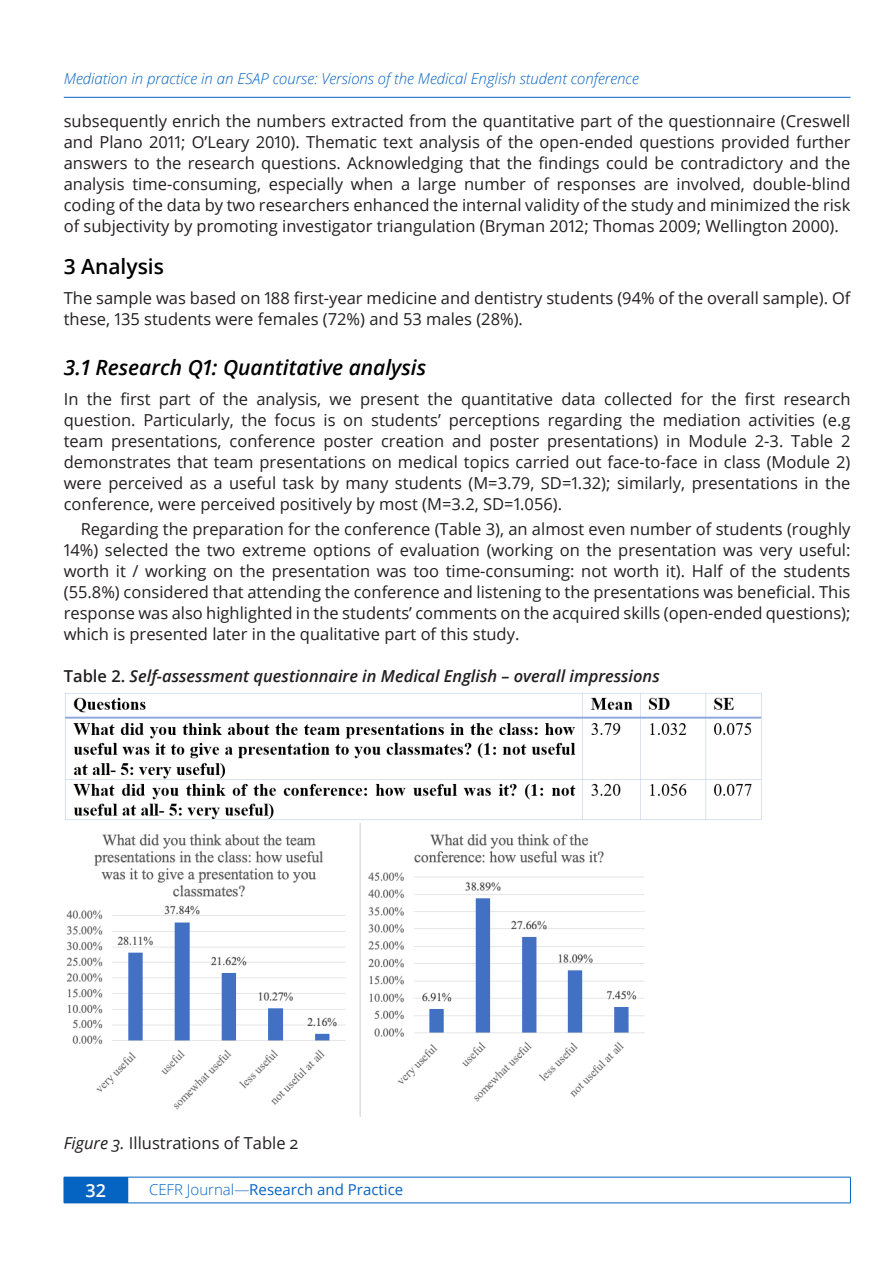
<style>
.page{position:relative;width:893px;height:1263px;background:#fff}
.page>*{position:absolute;margin:0;border:0;box-sizing:border-box;transform-origin:0 0}
.Header_2{font:italic 600 21px "Open Sans";color:#000}
.Header_1{font:600 21px "Open Sans";color:#000}
.t1{font:600 18px "Open Sans";color:#fff}
.Text_-_Indent{font:16.5px/21px "Open Sans";color:#231f20;text-align:justify}
.Text{font:16.5px/21px "Open Sans";color:#231f20}
.Header_-_Table{font:italic 600 16.5px "Open Sans";color:#231f20}
.Header_-_Figure{font:16.5px "Open Sans";color:#231f20}
.t2{font:italic 300 15px "Open Sans";color:#0563c1}
.t3{font:15px "Open Sans";color:#0563c1}
.s1{font-style:normal}
.s2{font-style:italic}
.s3{font-weight:300}
</style>
<div class="page">
<div style="left:64px;top:1177px;width:64px;height:26px;background:#0563c1"></div>
<hr style="left:128px;top:1177px;width:723px;height:1px;background:#0563c1">
<svg style="left:850px;top:1177px;width:1px;height:25px"></svg>
<hr style="left:128px;top:1202px;width:723px;height:1px;background:#0563c1">
<hr style="left:64px;top:97px;width:786px;height:1px;background:#0563c1">
<img style="left:65px;top:693px;width:697px;height:127px">
<img style="left:66px;top:824px;width:579px;height:292px">
<p class="t2" style="left:64px;top:68px;width:577px">Mediation in practice in an ESAP course: Versions of the Medical English student conference</p>
<p class="Text_-_Indent" style="left:64px;top:111px;width:788px">subsequently enrich the numbers extracted from the quantitative part of the questionnaire (Creswell and Plano 2011; O’Leary 2010). Thematic text analysis of the open-ended questions provided further answers to the research questions. Acknowledging that the findings could be contradictory and the analysis time-consuming, especially when a large number of responses are involved, double-blind coding of the data by two researchers enhanced the internal validity of the study and minimized the risk of subjectivity by promoting investigator triangulation (Bryman 2012; Thomas 2009; Wellington 2000).</p>
<p class="Header_1" style="left:64px;top:252px;width:102px">3 Analysis</p>
<p class="Text" style="left:64px;top:287px;width:788px">The sample was based on 188 first-year medicine and dentistry students (94% of the overall sample). Of these, 135 students were females (72%) and 53 males (28%).</p>
<p class="Header_2" style="left:64px;top:353px;width:364px">3.1 Research Q1: Quantitative analysis</p>
<p class="Text" style="left:64px;top:388px;width:788px;text-align:justify">In the first part of the analysis, we present the quantitative data collected for the first research question. Particularly, the focus is on students’ perceptions regarding the mediation activities (e.g team presentations, conference poster creation and poster presentations) in Module 2-3. Table 2 demonstrates that team presentations on medical topics carried out face-to-face in class (Module 2) were perceived as a useful task by many students (M=3.79, SD=1.32); similarly, presentations in the conference, were perceived positively by most (M=3.2, SD=1.056).</p>
<p class="Text_-_Indent" style="left:64px;top:518px;width:788px;text-indent:17px">Regarding the preparation for the conference (Table 3), an almost even number of students (roughly 14%) selected the two extreme options of evaluation (working on the presentation was very useful: worth it / working on the presentation was too time-consuming: not worth it). Half of the students (55.8%) considered that attending the conference and listening to the presentations was beneficial. This response was also highlighted in the students’ comments on the acquired skills (open-ended questions); which is presented later in the qualitative part of this study.</p>
<p class="Header_-_Table" style="left:64px;top:665px;width:597px"><span class="s1">Table 2.</span> Self-assessment questionnaire in Medical English – overall impressions</p>
<p class="Header_-_Figure" style="left:64px;top:1131px;width:236px"><span class="s2">Figure 3.</span> Illustrations of Table 2</p>
<p class="t1" style="left:86px;top:1178px;width:22px">32</p>
<p class="t3" style="left:149px;top:1179px;width:256px"><span class="s3">CEFR Journal—</span>Research and Practice</p>
</div>
